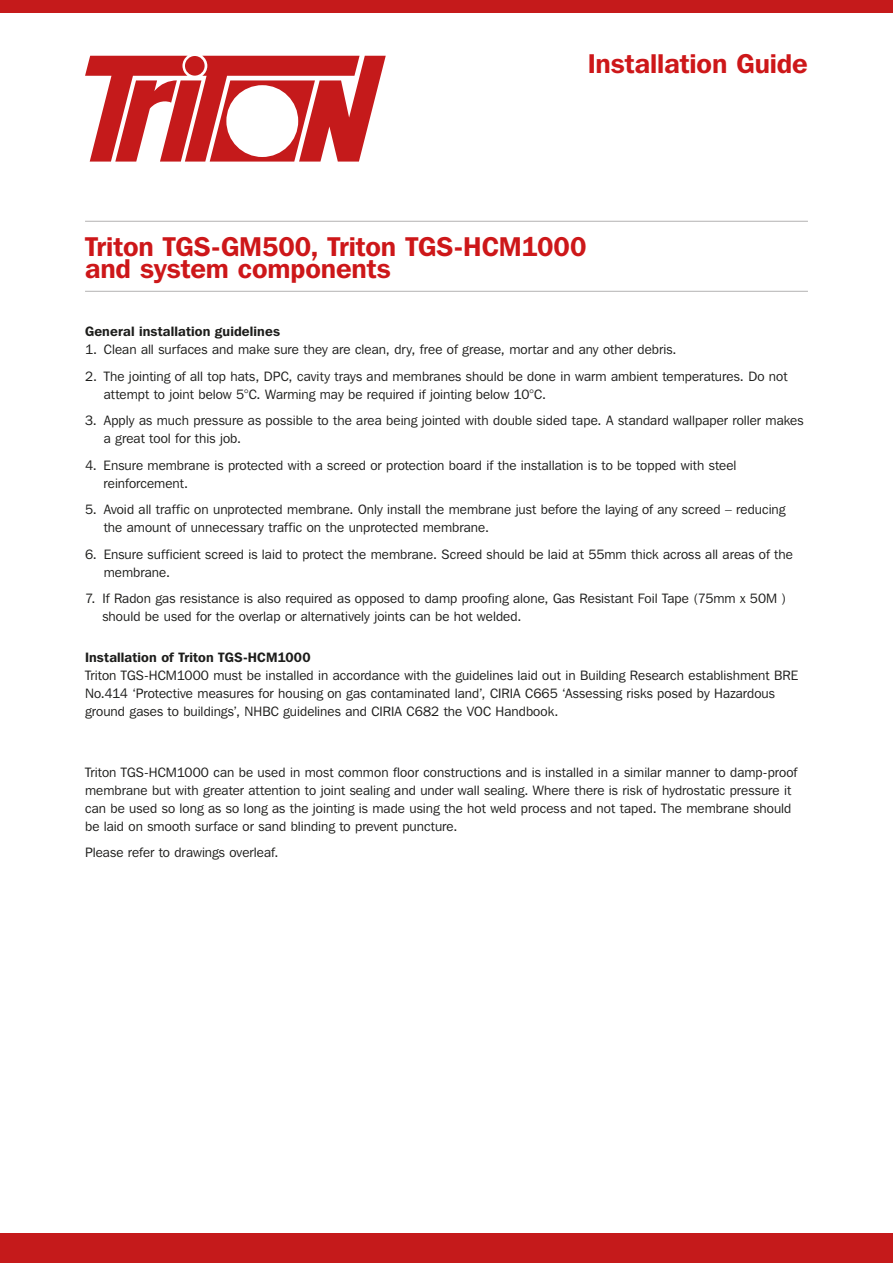
<style>
.page{position:relative;width:893px;height:1263px;background:#fff}
.page>*{position:absolute;margin:0;border:0;box-sizing:border-box;transform-origin:0 0}
.Header___Product_Nam{font:600 27px/22.5px "Franklin Gothic IT Cby BT";letter-spacing:-.005em;color:#cd1719}
.Body_Copy{font:13.5px/18px "Franklin Gothic IT Cby BT";letter-spacing:.005em;color:#1d1d1b}
.Body___Bold_Headings{font:600 13.5px "Franklin Gothic IT Cby BT";letter-spacing:.01em;color:#1d1d1b}
</style>
<div class="page">
<div style="left:0;top:0;width:893px;height:13px;background:#c51a1b"></div>
<svg style="left:85px;top:56px;width:301px;height:106px"></svg>
<div style="left:185px;top:56px;width:20px;height:20px;background:#c51a1b;border-radius:50%"></div>
<div style="left:0;top:1233px;width:893px;height:30px;background:#c51a1b"></div>
<hr style="left:85px;top:221px;width:723px;height:1px;background:#b3b2b2">
<hr style="left:85px;top:291px;width:723px;height:1px;background:#b3b2b2">
<h1 class="Header___Product_Nam" style="left:588px;top:51px;width:222px">Installation Guide</h1>
<p class="Header___Product_Nam" style="left:85px;top:234px;width:503px">Triton TGS-GM500, Triton TGS-HCM1000 and system components</p>
<p class="Body___Bold_Headings" style="left:85px;top:323px;width:196px">General installation guidelines</p>
<p class="Body_Copy" style="left:85px;top:340px;width:593px">1. Clean all surfaces and make sure they are clean, dry, free of grease, mortar and any other debris.</p>
<p class="Body_Copy" style="left:104px;top:367px;width:685px;text-indent:-19px">2. The jointing of all top hats, DPC, cavity trays and membranes should be done in warm ambient temperatures. Do not attempt to joint below 5°C. Warming may be required if jointing below 10°C.</p>
<p class="Body_Copy" style="left:104px;top:411px;width:701px;text-indent:-19px">3. Apply as much pressure as possible to the area being jointed with double sided tape. A standard wallpaper roller makes a great tool for this job.</p>
<p class="Body_Copy" style="left:104px;top:456px;width:634px;text-indent:-19px">4. Ensure membrane is protected with a screed or protection board if the installation is to be topped with steel reinforcement.</p>
<p class="Body_Copy" style="left:104px;top:500px;width:683px;text-indent:-19px">5. Avoid all traffic on unprotected membrane. Only install the membrane just before the laying of any screed – reducing the amount of unnecessary traffic on the unprotected membrane.</p>
<p class="Body_Copy" style="left:104px;top:545px;width:691px;text-indent:-19px">6. Ensure sufficient screed is laid to protect the membrane. Screed should be laid at 55mm thick across all areas of the membrane.</p>
<p class="Body_Copy" style="left:102px;top:589px;width:685px;text-indent:-17px">7. If Radon gas resistance is also required as opposed to damp proofing alone, Gas Resistant Foil Tape (75mm x 50M ) should be used for the overlap or alternatively joints can be hot welded.</p>
<p class="Body___Bold_Headings" style="left:85px;top:649px;width:227px">Installation of Triton TGS-HCM1000</p>
<p class="Body_Copy" style="left:85px;top:666px;width:715px">Triton TGS-HCM1000 must be installed in accordance with the guidelines laid out in Building Research establishment BRE<br>No.414 ‘Protective measures for housing on gas contaminated land’, CIRIA C665 ‘Assessing risks posed by Hazardous ground gases to buildings’, NHBC guidelines and CIRIA C682 the VOC Handbook.</p>
<p class="Body_Copy" style="left:85px;top:763px;width:714px">Triton TGS-HCM1000 can be used in most common floor constructions and is installed in a similar manner to damp-proof membrane but with greater attention to joint sealing and under wall sealing. Where there is risk of hydrostatic pressure it can be used so long as so long as the jointing is made using the hot weld process and not taped. The membrane should be laid on smooth surface or sand blinding to prevent puncture.</p>
<p class="Body_Copy" style="left:85px;top:843px;width:195px">Please refer to drawings overleaf.</p>
</div>
